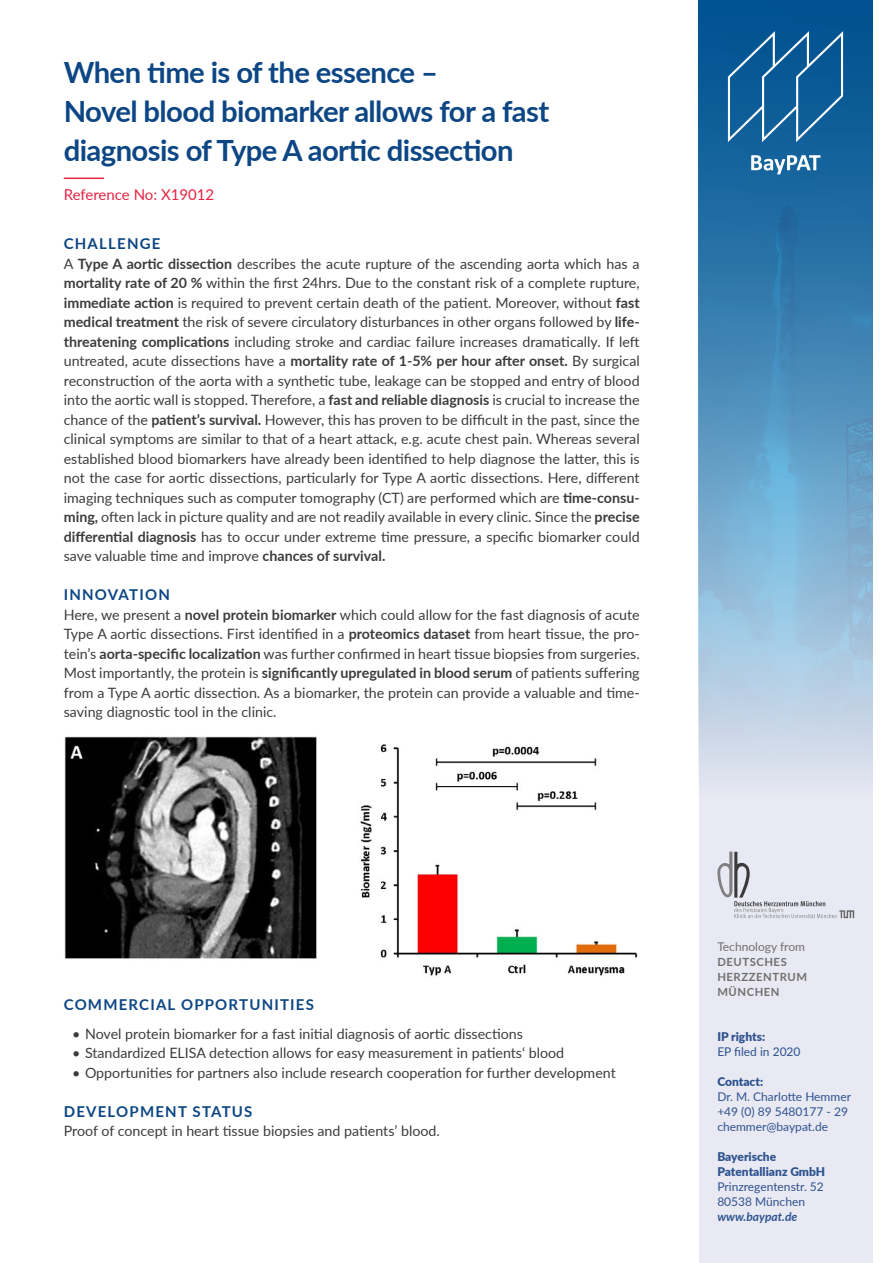
<style>
.page{position:relative;width:893px;height:1263px;background:#fff}
.page>*{position:absolute;margin:0;border:0;box-sizing:border-box;transform-origin:0 0}
.t1{font:700 29.25px/39px "Lato";letter-spacing:-.02em;color:#0c4684}
.t2{font:700 15px "Lato";letter-spacing:.08em;color:#0c4684}
.t3{font:15px "Lato";color:#e62343}
.t4{font:14.25px/19.5px "Lato";color:#3c3c3b;text-align:justify}
.t5{font:12px/15px "Lato";color:#2e538f}
.t6{font:900 12px/15px "Lato";color:#2e538f}
.t7{font:12px "Lato";color:#706f6f}
.t8{font:italic 700 12px "Lato";color:#2e538f}
.t9{font:700 11.25px/15px "Lato";letter-spacing:.05em;color:#706f6f}
.s1{font-weight:700}
</style>
<div class="page">
<div style="left:699px;top:0;width:173px;height:1263px;background:#e8e9f3"></div>
<img style="left:699px;top:0;width:173px;height:919px">
<svg style="left:728px;top:31px;width:115px;height:111px;background:#236ba1"></svg>
<svg style="left:751px;top:155px;width:69px;height:19px"></svg>
<hr style="left:64px;top:178px;width:40px;height:1px;background:#e62343">
<img style="left:64px;top:736px;width:574px;height:240px">
<svg style="left:717px;top:851px;width:137px;height:67px"></svg>
<h1 class="t1" style="left:64px;top:52px;width:487px">When time is of the essence –<br>Novel blood biomarker allows for a fast diagnosis of Type A aortic dissection</h1>
<p class="t3" style="left:64px;top:184px;width:152px">Reference No: X19012</p>
<p class="t2" style="left:64px;top:233px;width:98px">CHALLENGE</p>
<p class="t4" style="left:64px;top:253px;width:577px">A <span class="s1">Type A aortic dissection</span> describes the acute rupture of the ascending aorta which has a <span class="s1">mortality rate of 20 %</span> within the first 24hrs. Due to the constant risk of a complete rupture, <span class="s1">immediate action</span> is required to prevent certain death of the patient. Moreover, without <span class="s1">fast medical treatment</span> the risk of severe circulatory disturbances in other organs followed by <span class="s1">life&shy;threatening complications</span> including stroke and cardiac failure increases dramatically. If left untreated, acute dissections have a <span class="s1">mortality rate of 1-5% per hour after onset.</span> By surgical reconstruction of the aorta with a synthetic tube, leakage can be stopped and entry of blood into the aortic wall is stopped. Therefore, a <span class="s1">fast and reliable diagnosis</span> is crucial to increase the chance of the <span class="s1">patient’s survival.</span> However, this has proven to be difficult in the past, since the clinical symptoms are similar to that of a heart attack, e.g. acute chest pain. Whereas several established blood biomarkers have already been identified to help diagnose the latter, this is not the case for aortic dissections, particularly for Type A aortic dissections. Here, different imaging techniques such as computer tomography (CT) are performed which are <span class="s1">time-consu&shy;ming,</span> often lack in picture quality and are not readily available in every clinic. Since the <span class="s1">precise differential diagnosis</span> has to occur under extreme time pressure, a specific biomarker could save valuable time and improve <span class="s1">chances of survival.</span></p>
<p class="t2" style="left:64px;top:584px;width:108px">INNOVATION</p>
<p class="t4" style="left:64px;top:604px;width:577px">Here, we present a <span class="s1">novel protein biomarker</span> which could allow for the fast diagnosis of acute Type A aortic dissections. First identified in a <span class="s1">proteomics dataset</span> from heart tissue, the pro&shy;tein’s <span class="s1">aorta-specific localization</span> was further confirmed in heart tissue biopsies from surgeries.<br>Most importantly, the protein is <span class="s1">significantly upregulated in blood serum</span> of patients suffering from a Type A aortic dissection. As a biomarker, the protein can provide a valuable and time&shy;saving diagnostic tool in the clinic.</p>
<p class="t2" style="left:64px;top:993px;width:252px">COMMERCIAL OPPORTUNITIES</p>
<p class="t4" style="left:72px;top:1023px;width:452px">• Novel protein biomarker for a fast initial diagnosis of aortic dissections</p>
<p class="t4" style="left:72px;top:1043px;width:493px">• Standardized ELISA detection allows for easy measurement in patients‘ blood</p>
<p class="t4" style="left:72px;top:1062px;width:545px">• Opportunities for partners also include research cooperation for further development</p>
<p class="t2" style="left:64px;top:1100px;width:190px">DEVELOPMENT STATUS</p>
<p class="t4" style="left:64px;top:1121px;width:378px">Proof of concept in heart tissue biopsies and patients’ blood.</p>
<p class="t7" style="left:717px;top:938px;width:89px">Technology from</p>
<p class="t9" style="left:717px;top:954px;width:91px">DEUTSCHES<br>HERZZENTRUM<br>MÜNCHEN</p>
<p class="t6" style="left:717px;top:1028px;width:49px">IP rights:</p>
<p class="t5" style="left:717px;top:1043px;width:85px">EP filed in 2020</p>
<p class="t6" style="left:717px;top:1073px;width:47px">Contact:</p>
<p class="t5" style="left:717px;top:1088px;width:135px">Dr. M. Charlotte Hemmer +49 (0) 89 5480177 - 29 chemmer@baypat.de</p>
<p class="t6" style="left:717px;top:1148px;width:109px">Bayerische<br>Patentallianz GmbH</p>
<p class="t5" style="left:717px;top:1178px;width:108px">Prinzregentenstr. 52<br>80538 München</p>
<p class="t8" style="left:717px;top:1207px;width:82px">www.baypat.de</p>
</div>
